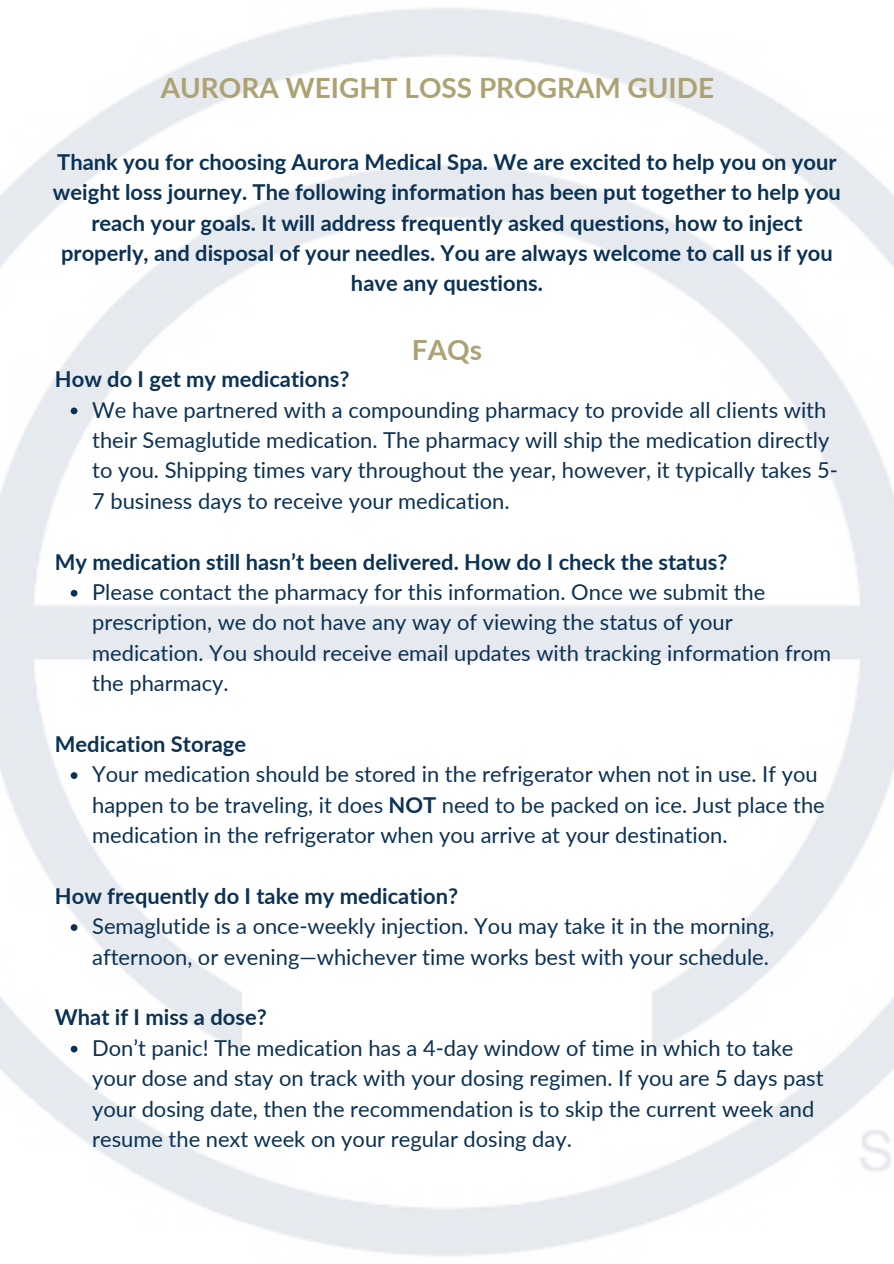
<style>
.page{position:relative;width:894px;height:1264px;background:#fff}
.page>*{position:absolute;margin:0;border:0;box-sizing:border-box;transform-origin:0 0}
.t1{font:700 27.9px "Lato";color:#ada274}
.t2{font:21.9px/30.3px "Lato";color:#0b3154}
.t3{font:700 21.9px/30.3px "Lato";color:#0b3154;text-align:center}
.s1{font-weight:700}
</style>
<div class="page">
<img style="left:0;top:7px;width:893px;height:1250px">
<svg style="left:71px;top:407px;width:6px;height:7px"></svg>
<svg style="left:71px;top:590px;width:6px;height:6px"></svg>
<svg style="left:71px;top:772px;width:6px;height:7px"></svg>
<svg style="left:71px;top:924px;width:6px;height:6px"></svg>
<svg style="left:71px;top:1045px;width:6px;height:7px"></svg>
<h1 class="t1" style="left:161px;top:71px;width:554px">AURORA WEIGHT LOSS PROGRAM GUIDE</h1>
<h3 class="t3" style="left:53px;top:146px;width:789px">Thank you for choosing Aurora Medical Spa. We are excited to help you on your weight loss journey. The following information has been put together to help you reach your goals. It will address frequently asked questions, how to inject properly, and disposal of your needles. You are always welcome to call us if you have any questions.</h3>
<h2 class="t1" style="left:412px;top:332px;width:71px">FAQs</h2>
<h3 class="t3" style="left:55px;top:363px;width:296px">How do I get my medications?</h3>
<p class="t2" style="left:92px;top:394px;width:747px">We have partnered with a compounding pharmacy to provide all clients with their Semaglutide medication. The pharmacy will ship the medication directly to you. Shipping times vary throughout the year, however, it typically takes 5- 7 business days to receive your medication.</p>
<h3 class="t3" style="left:55px;top:546px;width:674px">My medication still hasn’t been delivered. How do I check the status?</h3>
<p class="t2" style="left:92px;top:576px;width:740px">Please contact the pharmacy for this information. Once we submit the prescription, we do not have any way of viewing the status of your medication. You should receive email updates with tracking information from the pharmacy.</p>
<h3 class="t3" style="left:55px;top:728px;width:193px">Medication Storage</h3>
<p class="t2" style="left:92px;top:758px;width:734px">Your medication should be stored in the refrigerator when not in use. If you happen to be traveling, it does <span class="s1">NOT</span> need to be packed on ice. Just place the medication in the refrigerator when you arrive at your destination.</p>
<h3 class="t3" style="left:55px;top:880px;width:404px">How frequently do I take my medication?</h3>
<p class="t2" style="left:92px;top:910px;width:683px">Semaglutide is a once-weekly injection. You may take it in the morning, afternoon, or evening—whichever time works best with your schedule.</p>
<h3 class="t3" style="left:55px;top:1001px;width:213px">What if I miss a dose?</h3>
<p class="t2" style="left:92px;top:1032px;width:732px">Don’t panic! The medication has a 4-day window of time in which to take your dose and stay on track with your dosing regimen. If you are 5 days past your dosing date, then the recommendation is to skip the current week and resume the next week on your regular dosing day.</p>
</div>
